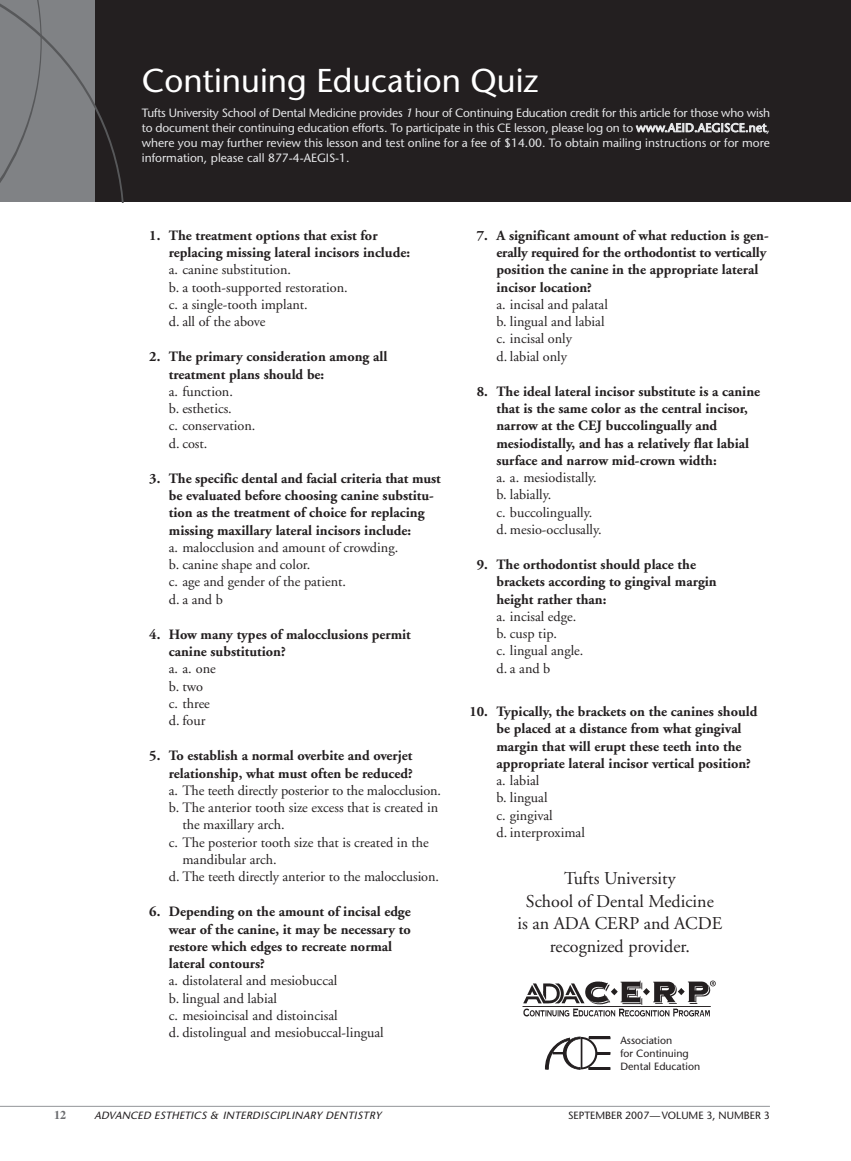
<style>
.page{position:relative;width:851px;height:1161px;background:#fff}
.page>*{position:absolute;margin:0;border:0;box-sizing:border-box;transform-origin:0 0}
.t1{font:33px "Stone Sans";color:#fff}
.t2{font:18px/22.5px "Adobe Garamond";color:#231f20;text-align:center}
.t3{font:700 14.25px/17.2px "Adobe Garamond";color:#231f20}
.t4{font:14.25px/17.2px "Adobe Garamond";color:#231f20}
.t5{font:12px/15px "Stone Sans";color:#e6e7e9;text-align:justify}
.t6{font:700 12px "Times";color:#6c6d70}
.t7{font:10.5px/13px "Stone Sans";color:#231f20}
.t8{font:italic 10.5px "Stone Sans";letter-spacing:.015em;color:#231f20}
.s1{font-style:italic}
</style>
<div class="page">
<hr style="left:0;top:1106px;width:770px;height:1px;background:#939598">
<div style="left:94px;top:0;width:756px;height:202px;background:#231f20"></div>
<svg style="left:0;top:0;width:124px;height:202px"></svg>
<svg style="left:545px;top:1037px;width:65px;height:33px"></svg>
<div style="left:589px;top:1067px;width:21px;height:3px;border:1px solid #231f20"></div>
<img style="left:522px;top:980px;width:194px;height:37px">
<h1 class="t1" style="left:142px;top:67px;width:398px">Continuing Education Quiz</h1>
<p class="t5" style="left:142px;top:107px;width:630px">Tufts University School of Dental Medicine provides <span class="s1">1</span>hour of Continuing Education credit for this article for those who wish to document their continuing education efforts. To participate in this CE lesson, please log on to www.AEID.AEGISCE.net, where you may further review this lesson and test online for a fee of $14.00. To obtain mailing instructions or for more information, please call 877-4-AEGIS-1.</p>
<p class="t3" style="left:169px;top:228px;width:243px;text-indent:-20px">1. The treatment options that exist for replacing missing lateral incisors include:</p>
<p class="t4" style="left:169px;top:262px;width:180px">a. canine substitution.<br>b. a tooth-supported restoration. c. a single-tooth implant.<br>d. all of the above</p>
<p class="t3" style="left:169px;top:349px;width:220px;text-indent:-20px">2. The primary consideration among all treatment plans should be:</p>
<p class="t4" style="left:169px;top:384px;width:88px">a. function.<br>b. esthetics.<br>c. conservation. d. cost.</p>
<p class="t3" style="left:169px;top:471px;width:273px;text-indent:-20px">3. The specific dental and facial criteria that must be evaluated before choosing canine substitu&shy;tion as the treatment of choice for replacing missing maxillary lateral incisors include:</p>
<p class="t4" style="left:169px;top:540px;width:231px">a. malocclusion and amount of crowding. b. canine shape and color.<br>c. age and gender of the patient.<br>d. a and b</p>
<p class="t3" style="left:169px;top:627px;width:243px;text-indent:-20px">4. How many types of malocclusions permit canine substitution?</p>
<p class="t4" style="left:169px;top:661px;width:49px">a. a. one b. two<br>c. three d. four</p>
<p class="t3" style="left:149px;top:748px;width:265px;text-align:right">5. To establish a normal overbite and overjet relationship, what must often be reduced?</p>
<p class="t4" style="left:169px;top:783px;width:274px">a. The teeth directly posterior to the malocclusion.</p>
<p class="t4" style="left:169px;top:800px;width:271px">b. The anterior tooth size excess that is created in</p>
<p class="t4" style="left:182px;top:817px;width:104px">the maxillary arch.</p>
<p class="t4" style="left:169px;top:835px;width:261px">c. The posterior tooth size that is created in the</p>
<p class="t4" style="left:182px;top:852px;width:96px">mandibular arch.</p>
<p class="t4" style="left:169px;top:869px;width:272px">d. The teeth directly anterior to the malocclusion.</p>
<p class="t3" style="left:169px;top:904px;width:243px;text-indent:-20px">6. Depending on the amount of incisal edge wear of the canine, it may be necessary to restore which edges to recreate normal lateral contours?</p>
<p class="t4" style="left:169px;top:973px;width:216px">a. distolateral and mesiobuccal<br>b. lingual and labial<br>c. mesioincisal and distoincisal<br>d. distolingual and mesiobuccal-lingual</p>
<p class="t3" style="left:496px;top:228px;width:274px;text-indent:-20px">7. A significant amount of what reduction is gen&shy;erally required for the orthodontist to vertically position the canine in the appropriate lateral incisor location?</p>
<p class="t4" style="left:496px;top:297px;width:113px">a. incisal and palatal b. lingual and labial c. incisal only<br>d. labial only</p>
<p class="t3" style="left:496px;top:384px;width:265px;text-indent:-20px">8. The ideal lateral incisor substitute is a canine that is the same color as the central incisor, narrow at the CEJ buccolingually and mesiodistally, and has a relatively flat labial surface and narrow mid-crown width:</p>
<p class="t4" style="left:496px;top:470px;width:107px">a. a. mesiodistally. b. labially.<br>c. buccolingually. d. mesio-occlusally.</p>
<p class="t3" style="left:496px;top:557px;width:222px;text-indent:-20px">9. The orthodontist should place the brackets according to gingival margin height rather than:</p>
<p class="t4" style="left:496px;top:609px;width:88px">a. incisal edge. b. cusp tip.<br>c. lingual angle. d. a and b</p>
<p class="t3" style="left:496px;top:704px;width:262px;text-indent:-27px">10. Typically, the brackets on the canines should be placed at a distance from what gingival margin that will erupt these teeth into the appropriate lateral incisor vertical position?</p>
<p class="t4" style="left:496px;top:773px;width:90px">a. labial<br>b. lingual<br>c. gingival<br>d. interproximal</p>
<p class="t2" style="left:517px;top:869px;width:206px">Tufts University<br>School of Dental Medicine<br>is an ADA CERP and ACDE recognized provider.</p>
<p class="t7" style="left:620px;top:1035px;width:81px">Association<br>for Continuing<br>Dental Education</p>
<p class="t6" style="left:54px;top:1108px;width:13px">12</p>
<p class="t8" style="left:94px;top:1111px;width:288px">ADVANCED ESTHETICS &amp; INTERDISCIPLINARY DENTISTRY</p>
<p class="t7" style="left:568px;top:1110px;width:203px">SEPTEMBER 2007—VOLUME 3, NUMBER 3</p>
</div>
